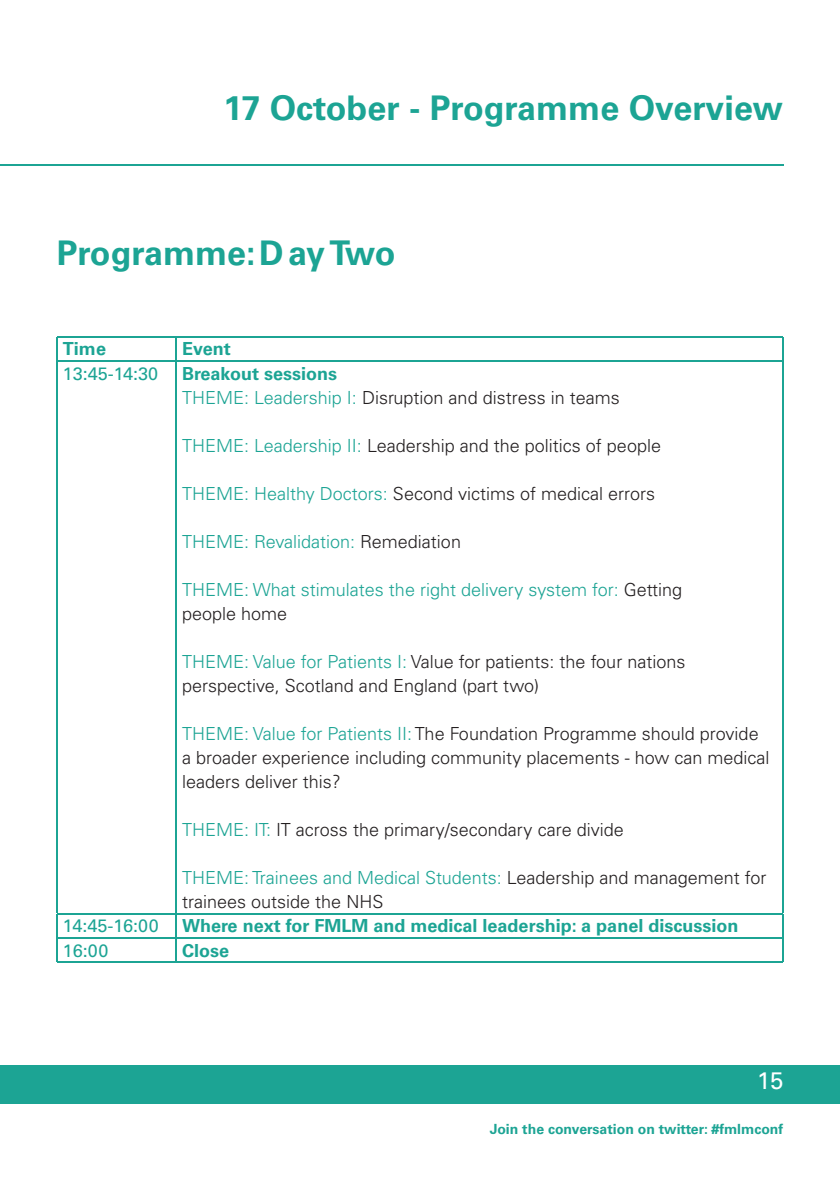
<style>
.page{position:relative;width:840px;height:1191px;background:#fff}
.page>*{position:absolute;margin:0;border:0;box-sizing:border-box;transform-origin:0 0}
.t1{font:700 34px "Univers LT Std";color:#1ca494}
.t2{font:24px "Univers LT Std";color:#fff}
.t3{font:300 18px/24px "Univers LT Std";color:#231f20}
.t4{font:300 18px/24px "Univers LT Std";color:#1ca494}
.t5{font:700 18px "Univers LT Std";color:#1ca494}
.t6{font:18px "Univers LT Std";letter-spacing:-.005em;color:#1ca494}
.t7{font:700 14px "Univers LT Std";color:#1ca494}
.s1{font-weight:700;color:#1ca494}
.s2{color:#1ca494}
.s3{color:#231f20}
</style>
<div class="page">
<hr style="left:0;top:164px;width:782px;height:1px;background:#1ca494">
<div style="left:0;top:1065px;width:839px;height:39px;background:#1ca494"></div>
<hr style="left:57px;top:336px;width:119px;height:1px;background:#1ca494">
<svg style="left:57px;top:337px;width:1px;height:23px"></svg>
<hr style="left:176px;top:336px;width:606px;height:1px;background:#1ca494">
<svg style="left:176px;top:337px;width:1px;height:23px"></svg>
<hr style="left:57px;top:360px;width:119px;height:1px;background:#1ca494">
<hr style="left:57px;top:361px;width:1px;height:552px;background:#1ca494">
<hr style="left:176px;top:360px;width:606px;height:1px;background:#1ca494">
<hr style="left:176px;top:361px;width:1px;height:552px;background:#1ca494">
<hr style="left:781px;top:361px;width:1px;height:552px;background:#1ca494">
<hr style="left:57px;top:913px;width:119px;height:1px;background:#1ca494">
<hr style="left:176px;top:913px;width:606px;height:1px;background:#1ca494">
<hr style="left:57px;top:937px;width:119px;height:1px;background:#1ca494">
<svg style="left:57px;top:914px;width:1px;height:48px"></svg>
<hr style="left:176px;top:937px;width:606px;height:1px;background:#1ca494">
<svg style="left:176px;top:914px;width:1px;height:48px"></svg>
<hr style="left:57px;top:962px;width:119px;height:1px;background:#1ca494">
<hr style="left:176px;top:962px;width:606px;height:1px;background:#1ca494">
<h1 class="t1" style="left:223px;top:88px;width:561px">17 October - Programme Overview</h1>
<h1 class="t1" style="left:57px;top:233px;width:340px">Programme: Day Two</h1>
<p class="t5" style="left:63px;top:338px;width:45px">Time</p>
<p class="t5" style="left:182px;top:338px;width:50px">Event</p>
<p class="t6" style="left:63px;top:363px;width:97px">13:45-14:30</p>
<p class="t3" style="left:182px;top:361px;width:439px"><span class="s1">Breakout sessions<br></span><span class="s2">THEME: Leadership I:</span> Disruption and distress in teams</p>
<p class="t3" style="left:182px;top:433px;width:480px"><span class="s2">THEME: Leadership II:</span> Leadership and the politics of people</p>
<p class="t3" style="left:182px;top:481px;width:474px"><span class="s2">THEME: Healthy Doctors:</span> Second victims of medical errors</p>
<p class="t4" style="left:182px;top:529px;width:280px">THEME: Revalidation: <span class="s3">Remediation</span></p>
<p class="t4" style="left:182px;top:577px;width:501px">THEME: What stimulates the right delivery system for: <span class="s3">Getting people home</span></p>
<p class="t3" style="left:182px;top:649px;width:504px"><span class="s2">THEME: Value for Patients I:</span> Value for patients: the four nations perspective, Scotland and England (part two)</p>
<p class="t3" style="left:182px;top:721px;width:588px"><span class="s2">THEME: Value for Patients II:</span> The Foundation Programme should provide a broader experience including community placements - how can medical leaders deliver this?</p>
<p class="t3" style="left:182px;top:817px;width:443px"><span class="s2">THEME: IT:</span> IT across the primary/secondary care divide</p>
<p class="t3" style="left:182px;top:865px;width:585px"><span class="s2">THEME: Trainees and Medical Students:</span> Leadership and management for trainees outside the NHS</p>
<p class="t6" style="left:63px;top:915px;width:97px">14:45-16:00</p>
<p class="t5" style="left:182px;top:915px;width:557px">Where next for FMLM and medical leadership: a panel discussion</p>
<p class="t6" style="left:63px;top:939px;width:47px">16:00</p>
<p class="t5" style="left:182px;top:939px;width:49px">Close</p>
<h2 class="t2" style="left:756px;top:1066px;width:28px">15</h2>
<p class="t7" style="left:489px;top:1121px;width:295px">Join the conversation on twitter: #fmlmconf</p>
</div>
